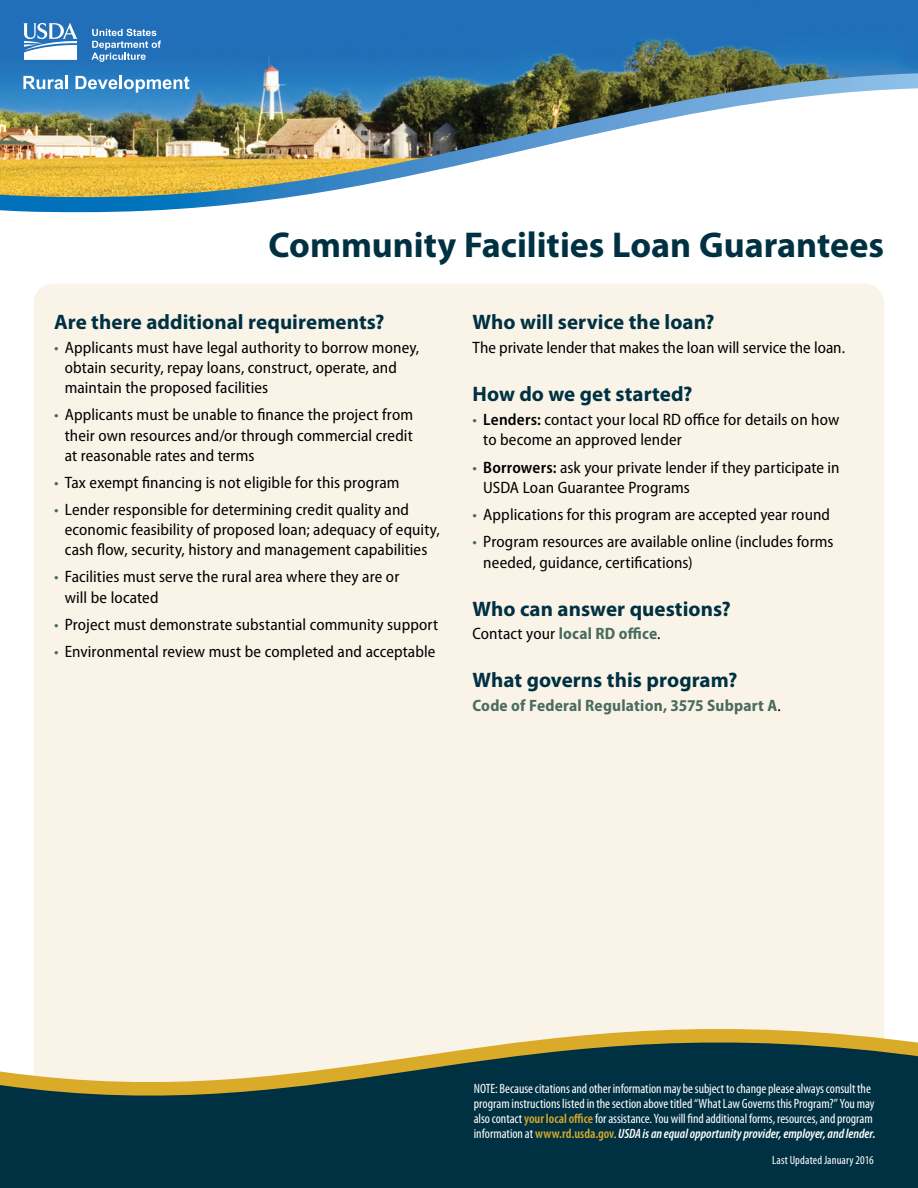
<style>
.page{position:relative;width:918px;height:1188px;background:#fff}
.page>*{position:absolute;margin:0;border:0;box-sizing:border-box;transform-origin:0 0}
.t1{font:700 36px "Myriad Pro";color:#003142}
.t2{font:700 21px "Myriad Pro";letter-spacing:.005em;color:#003142}
.t3{font:semi-condensed 16.5px/20.2px "Myriad Pro";letter-spacing:.005em;color:#000}
.t4{font:700 semi-condensed 16.5px "Myriad Pro";letter-spacing:.01em;color:#4a6b5f}
.t5{font:condensed 13.5px/15px "Myriad Pro";letter-spacing:-.005em;color:#fff}
.t6{font:condensed 12px "Myriad Pro";letter-spacing:.01em;color:#fff}
.s1{color:#4a6b5f}
.s2{font-weight:600}
.s3{font-weight:400;color:#000}
.s4{font-weight:600;color:#d9ab28}
.s5{font-weight:600;font-style:italic}
</style>
<div class="page">
<div style="left:34px;top:284px;width:850px;height:701px;background:#faf4e8"></div>
<div style="left:34px;top:985px;width:850px;height:14px;background:#faf4e8"></div>
<svg style="left:0;top:999px;width:918px;height:189px;fill:#003142"></svg>
<img style="left:0;top:0;width:918px;height:73px">
<img style="left:0;top:73px;width:918px;height:139px">
<svg style="left:23px;top:76px;width:45px;height:13px"></svg>
<svg style="left:76px;top:76px;width:113px;height:17px"></svg>
<svg style="left:91px;top:29px;width:70px;height:33px"></svg>
<svg style="left:23px;top:23px;width:55px;height:37px"></svg>
<h1 class="t1" style="left:268px;top:221px;width:617px">Community Facilities Loan Guarantees</h1>
<p class="t2" style="left:54px;top:309px;width:332px">Are there additional requirements?</p>
<p class="t3" style="left:65px;top:338px;width:356px;text-indent:-11px"><span class="s1">•</span> Applicants must have legal authority to borrow money, obtain security, repay loans, construct, operate, and maintain the proposed facilities</p>
<p class="t3" style="left:65px;top:405px;width:350px;text-align:justify;text-indent:-11px"><span class="s1">•</span> Applicants must be unable to finance the project from their own resources and/or through commercial credit at reasonable rates and terms</p>
<p class="t3" style="left:54px;top:473px;width:347px"><span class="s1">•</span> Tax exempt financing is not eligible for this program</p>
<p class="t3" style="left:65px;top:500px;width:377px;text-indent:-11px"><span class="s1">•</span> Lender responsible for determining credit quality and economic feasibility of proposed loan; adequacy of equity, cash flow, security, history and management capabilities</p>
<p class="t3" style="left:65px;top:567px;width:336px;text-indent:-11px"><span class="s1">•</span> Facilities must serve the rural area where they are or will be located</p>
<p class="t3" style="left:54px;top:614px;width:386px"><span class="s1">•</span> Project must demonstrate substantial community support</p>
<p class="t3" style="left:54px;top:641px;width:383px"><span class="s1">•</span> Environmental review must be completed and acceptable</p>
<p class="t2" style="left:472px;top:309px;width:244px">Who will service the loan?</p>
<p class="t3" style="left:472px;top:338px;width:374px">The private lender that makes the loan will service the loan.</p>
<p class="t2" style="left:472px;top:380px;width:222px">How do we get started?</p>
<p class="t3" style="left:483px;top:410px;width:358px;text-indent:-11px"><span class="s1">•</span> <span class="s2">Lenders:</span> contact your local RD office for details on how to become an approved lender</p>
<p class="t3" style="left:483px;top:458px;width:358px;text-indent:-11px"><span class="s1">•</span> <span class="s2">Borrowers:</span> ask your private lender if they participate in<br>USDA Loan Guarantee Programs</p>
<p class="t3" style="left:472px;top:505px;width:359px"><span class="s1">•</span> Applications for this program are accepted year round</p>
<p class="t3" style="left:483px;top:532px;width:352px;text-indent:-11px"><span class="s1">•</span> Program resources are available online (includes forms needed, guidance, certifications)</p>
<p class="t2" style="left:472px;top:595px;width:260px">Who can answer questions?</p>
<p class="t4" style="left:472px;top:624px;width:190px"><span class="s3">Contact your</span> local RD office<span class="s3">.</span></p>
<p class="t2" style="left:472px;top:666px;width:266px">What governs this program?</p>
<p class="t4" style="left:472px;top:696px;width:310px">Code of Federal Regulation, 3575 Subpart A<span class="s3">.</span></p>
<p class="t5" style="left:474px;top:1081px;width:403px">NOTE: Because citations and other information may be subject to change please always consult the program instructions listed in the section above titled “What Law Governs this Program?” You may also contact <span class="s4">your local office</span> for assistance. You will find additional forms, resources, and program information at <span class="s4">www.rd.usda.gov</span>. <span class="s5">USDA is an equal opportunity provider, employer, and lender.</span></p>
<p class="t6" style="left:772px;top:1153px;width:103px">Last Updated January 2016</p>
</div>
